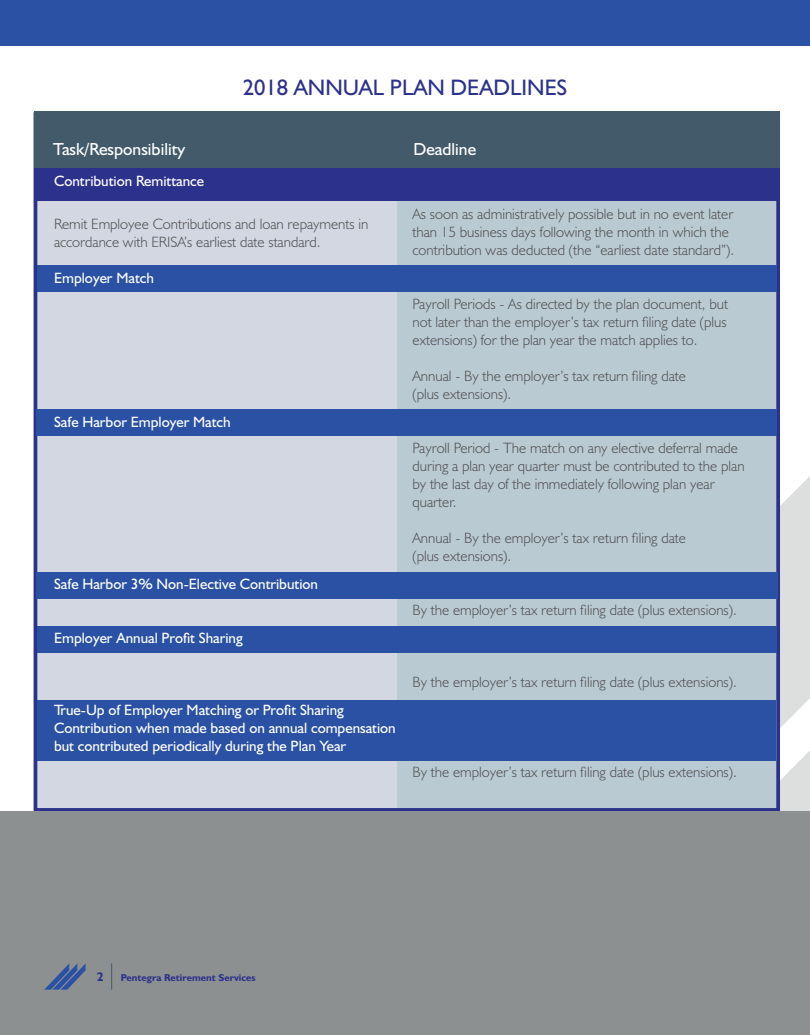
<style>
.page{position:relative;width:810px;height:1035px;background:#fff}
.page>*{position:absolute;margin:0;border:0;box-sizing:border-box;transform-origin:0 0}
.t1{font:22.5px "Humanist 521 BT";color:#2c318c}
.t2{font:17.5px "Humanist 521 BT";color:#fff}
.t3{font:300 15px/18px "Humanist 521 BT";color:#4d4d4f}
.t4{font:15px/18px "Humanist 521 BT";color:#fff}
.t5{font:700 12.5px "Humanist 521 BT";color:#2c318c}
.t6{font:700 10px "Humanist 521 BT";color:#2c318c}
</style>
<div class="page">
<svg style="left:780px;top:476px;width:30px;height:252px;background:#e0e1e1"></svg>
<svg style="left:780px;top:751px;width:30px;height:61px;fill:#dddede"></svg>
<div style="left:0;top:0;width:810px;height:45px;background:#2a51a3"></div>
<div style="left:34px;top:112px;width:746px;height:700px;background:#d3d7e1;border:4px solid #2c318c"></div>
<div style="left:398px;top:117px;width:378px;height:690px;background:#bacad3"></div>
<div style="left:34px;top:112px;width:745px;height:86px;background:#425a69"></div>
<div style="left:38px;top:265px;width:739px;height:26px;background:#2a51a3"></div>
<div style="left:37px;top:409px;width:740px;height:26px;background:#2a51a3"></div>
<div style="left:37px;top:572px;width:741px;height:27px;background:#2a51a3"></div>
<div style="left:37px;top:626px;width:740px;height:26px;background:#2a51a3"></div>
<div style="left:37px;top:700px;width:739px;height:60px;background:#2a51a3"></div>
<div style="left:0;top:812px;width:810px;height:223px;background:#8c9091"></div>
<svg style="left:111px;top:963px;width:1px;height:27px"></svg>
<svg style="left:44px;top:963px;width:42px;height:27px"></svg>
<div style="left:34px;top:169px;width:746px;height:32px;background:#2c318c"></div>
<h1 class="t1" style="left:243px;top:74px;width:326px">2018 ANNUAL PLAN DEADLINES</h1>
<p class="t2" style="left:53px;top:138px;width:134px">Task/Responsibility</p>
<p class="t2" style="left:413px;top:138px;width:64px">Deadline</p>
<p class="t4" style="left:54px;top:172px;width:152px">Contribution Remittance</p>
<p class="t3" style="left:54px;top:215px;width:316px">Remit Employee Contributions and loan repayments in accordance with ERISA’s earliest date standard.</p>
<p class="t4" style="left:54px;top:269px;width:101px">Employer Match</p>
<p class="t4" style="left:54px;top:413px;width:178px">Safe Harbor Employer Match</p>
<p class="t4" style="left:54px;top:575px;width:266px">Safe Harbor 3% Non-Elective Contribution</p>
<p class="t4" style="left:54px;top:629px;width:190px">Employer Annual Profit Sharing</p>
<p class="t4" style="left:54px;top:701px;width:343px">True-Up of Employer Matching or Profit Sharing<br>Contribution when made based on annual compensation but contributed periodically during the Plan Year</p>
<p class="t3" style="left:412px;top:204px;width:323px">As soon as administratively possible but in no event later than 15 business days following the month in which the contribution was deducted (the “earliest date standard”).</p>
<p class="t3" style="left:412px;top:294px;width:317px;text-align:justify">Payroll Periods - As directed by the plan document, but not later than the employer’s tax return filing date (plus extensions) for the plan year the match applies to.</p>
<p class="t3" style="left:412px;top:366px;width:275px">Annual - By the employer’s tax return filing date (plus extensions).</p>
<p class="t3" style="left:412px;top:438px;width:334px">Payroll Period - The match on any elective deferral made during a plan year quarter must be contributed to the plan by the last day of the immediately following plan year quarter.</p>
<p class="t3" style="left:412px;top:528px;width:275px">Annual - By the employer’s tax return filing date (plus extensions).</p>
<p class="t3" style="left:412px;top:600px;width:326px">By the employer’s tax return filing date (plus extensions).</p>
<p class="t3" style="left:412px;top:672px;width:326px">By the employer’s tax return filing date (plus extensions).</p>
<p class="t3" style="left:412px;top:762px;width:326px">By the employer’s tax return filing date (plus extensions).</p>
<p class="t5" style="left:97px;top:969px;width:8px">2</p>
<p class="t6" style="left:121px;top:971px;width:136px">Pentegra Retirement Services</p>
</div>
